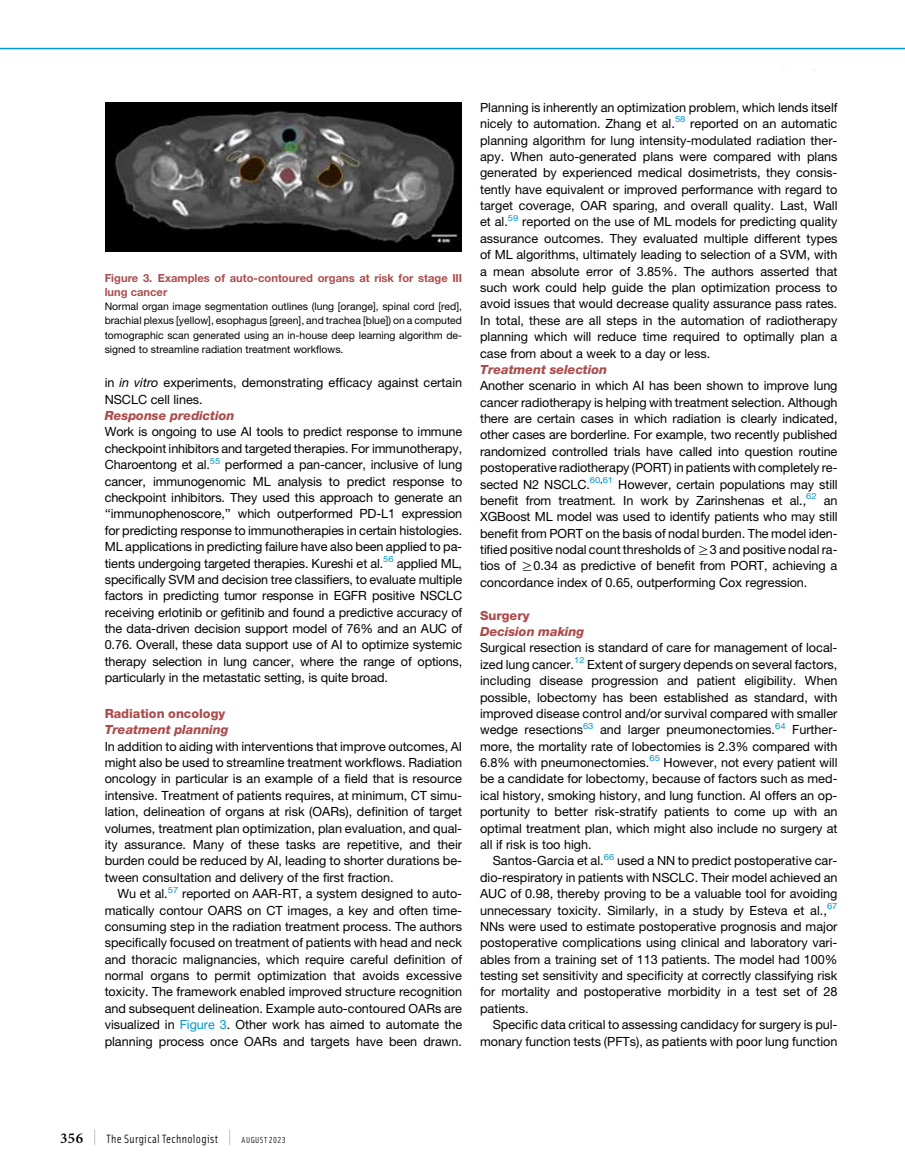
<style>
.page{position:relative;width:905px;height:1175px;background:#fff}
.page>*{position:absolute;margin:0;border:0;box-sizing:border-box;transform-origin:0 0}
.t1{font:12.6px/16.4px "Adv PSA183";color:#000;text-align:justify}
.t2{font:12.6px "Adv PSHN HI";color:#ab4d4c}
.t3{font:12.6px "Adv PSHN H";color:#ab4d4c}
.t4{font:12px "Solex";letter-spacing:.025em;color:#000}
.t5{font:11.1px/14.1px "Adv PSA189";color:#ab4d4c}
.t6{font:10.35px/14.1px "Adv PSA183";color:#000;text-align:justify}
.s1{font-family:"Advhelvneue";font-style:italic}
.s2{color:#0097cf}
.s3{font-family:"Adv PS4731 B1"}
.s4{font-family:"Minion Pro";font-weight:600;font-size:15px}
.s5{font-family:"Solex Regular Lining";font-size:19.5px;color:#939598}
.s6{font-family:"Solex Regular Lining";font-size:8.7px}
</style>
<div class="page">
<img style="left:106px;top:103px;width:355px;height:148px">
<hr style="left:0;top:48px;width:904px;height:1px;background:#0098d2">
<p class="t5" style="left:105px;top:272px;width:359px">Figure 3. Examples of auto-contoured organs at risk for stage III lung cancer</p>
<p class="t6" style="left:105px;top:300px;width:359px">Normal organ image segmentation outlines (lung [orange], spinal cord [red], brachial plexus [yellow], esophagus [green], and trachea [blue]) on a computed tomographic scan generated using an in-house deep learning algorithm de&shy;signed to streamline radiation treatment workflows.</p>
<p class="t1" style="left:105px;top:375px;width:359px">in <span class="s1">in vitro</span> experiments, demonstrating efficacy against certain<br>NSCLC cell lines.</p>
<p class="t2" style="left:105px;top:410px;width:131px">Response prediction</p>
<p class="t1" style="left:105px;top:424px;width:359px">Work is ongoing to use AI tools to predict response to immune checkpoint inhibitors and targeted therapies. For immunotherapy, Charoentong et al.<sup>55</sup> performed a pan-cancer, inclusive of lung cancer, immunogenomic ML analysis to predict response to checkpoint inhibitors. They used this approach to generate an ‘‘immunophenoscore,’’ which outperformed PD-L1 expression for predicting response to immunotherapies in certain histologies.<br>ML applications in predicting failure have also been applied to pa&shy;tients undergoing targeted therapies. Kureshi et al.<sup>56</sup> applied ML, specifically SVM and decision tree classifiers, to evaluate multiple factors in predicting tumor response in EGFR positive NSCLC receiving erlotinib or gefitinib and found a predictive accuracy of the data-driven decision support model of 76% and an AUC of 0.76. Overall, these data support use of AI to optimize systemic therapy selection in lung cancer, where the range of options, particularly in the metastatic setting, is quite broad.</p>
<p class="t3" style="left:105px;top:707px;width:122px">Radiation oncology</p>
<p class="t2" style="left:105px;top:724px;width:125px">Treatment planning</p>
<p class="t1" style="left:105px;top:738px;width:359px">In addition to aiding with interventions that improve outcomes, AI might also be used to streamline treatment workflows. Radiation oncology in particular is an example of a field that is resource intensive. Treatment of patients requires, at minimum, CT simu&shy;lation, delineation of organs at risk (OARs), definition of target volumes, treatment plan optimization, plan evaluation, and qual&shy;ity assurance. Many of these tasks are repetitive, and their burden could be reduced by AI, leading to shorter durations be&shy;tween consultation and delivery of the first fraction.</p>
<p class="t1" style="left:105px;top:886px;width:359px;text-indent:13px">Wu et al.<sup>57</sup> reported on AAR-RT, a system designed to auto&shy;matically contour OARS on CT images, a key and often time&shy;consuming step in the radiation treatment process. The authors specifically focused on treatment of patients with head and neck and thoracic malignancies, which require careful definition of normal organs to permit optimization that avoids excessive toxicity. The framework enabled improved structure recognition and subsequent delineation. Example auto-contoured OARs are visualized in <span class="s2">Figure 3</span>. Other work has aimed to automate the planning process once OARs and targets have been drawn.</p>
<p class="t1" style="left:480px;top:100px;width:359px">Planning is inherently an optimization problem, which lends itself nicely to automation. Zhang et al.<sup>58</sup> reported on an automatic planning algorithm for lung intensity-modulated radiation ther&shy;apy. When auto-generated plans were compared with plans generated by experienced medical dosimetrists, they consis&shy;tently have equivalent or improved performance with regard to target coverage, OAR sparing, and overall quality. Last, Wall et al.<sup>59</sup> reported on the use of ML models for predicting quality assurance outcomes. They evaluated multiple different types of ML algorithms, ultimately leading to selection of a SVM, with a mean absolute error of 3.85%. The authors asserted that such work could help guide the plan optimization process to avoid issues that would decrease quality assurance pass rates.<br>In total, these are all steps in the automation of radiotherapy planning which will reduce time required to optimally plan a case from about a week to a day or less.</p>
<p class="t2" style="left:480px;top:364px;width:129px">Treatment selection</p>
<p class="t1" style="left:480px;top:378px;width:359px">Another scenario in which AI has been shown to improve lung cancer radiotherapy is helping with treatment selection. Although there are certain cases in which radiation is clearly indicated, other cases are borderline. For example, two recently published randomized controlled trials have called into question routine postoperative radiotherapy (PORT) in patients with completely re&shy;sected N2 NSCLC.<sup>60</sup><sup>,</sup><sup>61</sup> However, certain populations may still benefit from treatment. In work by Zarinshenas et al.,<sup>62</sup> an XGBoost ML model was used to identify patients who may still benefit from PORT on the basis of nodal burden. The model iden&shy;tified positive nodal count thresholds of <span class="s3">R</span>3 and positive nodal ra&shy;tios of <span class="s3">R</span>0.34 as predictive of benefit from PORT, achieving a concordance index of 0.65, outperforming Cox regression.</p>
<p class="t3" style="left:480px;top:609px;width:51px">Surgery</p>
<p class="t2" style="left:480px;top:626px;width:106px">Decision making</p>
<p class="t1" style="left:480px;top:640px;width:359px">Surgical resection is standard of care for management of local&shy;ized lung cancer.<sup>12</sup> Extent of surgery depends on several factors, including disease progression and patient eligibility. When possible, lobectomy has been established as standard, with improved disease control and/or survival compared with smaller wedge resections<sup>63</sup> and larger pneumonectomies.<sup>64</sup> Further&shy;more, the mortality rate of lobectomies is 2.3% compared with 6.8% with pneumonectomies.<sup>65</sup> However, not every patient will be a candidate for lobectomy, because of factors such as med&shy;ical history, smoking history, and lung function. AI offers an op&shy;portunity to better risk-stratify patients to come up with an optimal treatment plan, which might also include no surgery at all if risk is too high.</p>
<p class="t1" style="left:480px;top:853px;width:359px;text-indent:13px">Santos-Garcia et al.<sup>66</sup> used a NN to predict postoperative car&shy;dio-respiratory in patients with NSCLC. Their model achieved an AUC of 0.98, thereby proving to be a valuable tool for avoiding unnecessary toxicity. Similarly, in a study by Esteva et al.,<sup>67<br></sup>NNs were used to estimate postoperative prognosis and major postoperative complications using clinical and laboratory vari&shy;ables from a training set of 113 patients. The model had 100% testing set sensitivity and specificity at correctly classifying risk for mortality and postoperative morbidity in a test set of 28 patients.</p>
<p class="t1" style="left:480px;top:1017px;width:359px;text-align:right">Specific data critical to assessing candidacy for surgery is pul&shy;monary function tests (PFTs), as patients with poor lung function</p>
<p class="t4" style="left:60px;top:1130px;width:227px"><span class="s4">356</span> <span class="s5">|</span> The Surgical Technologist <span class="s5">|</span> <span class="s6">AUGUST 2023</span></p>
</div>
